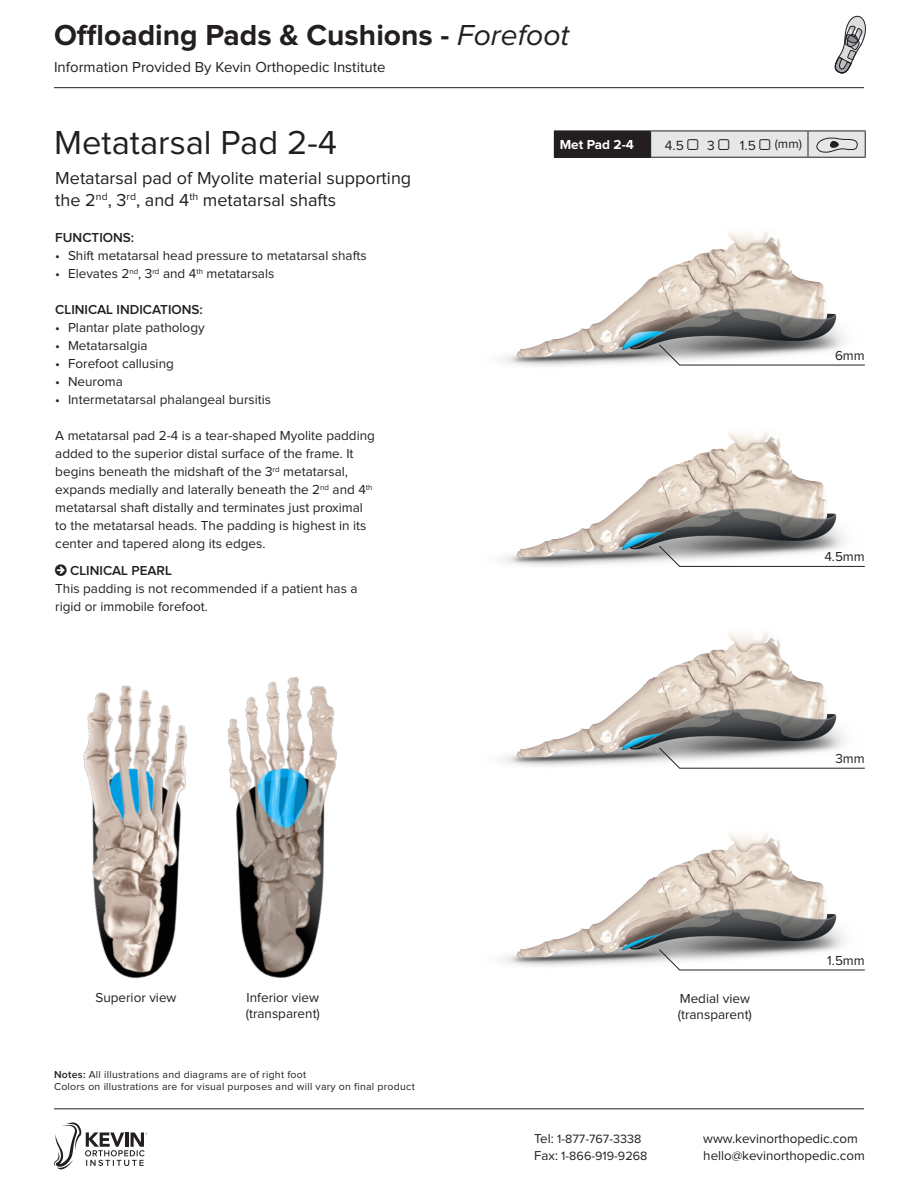
<style>
.page{position:relative;width:918px;height:1188px;background:#fff}
.page>*{position:absolute;margin:0;border:0;box-sizing:border-box;transform-origin:0 0}
.TERM_NAME_2{font:34.5px "Proxima Nova";color:#231f20}
.MAIN_HEADLINE{font:700 30px "Proxima Nova";color:#231f20}
.DESCRIPTION_MEAT_TEX{font:18px/22.5px "Proxima Nova";color:#231f20}
.t1{font:15px "Proxima Nova";color:#231f20}
.content_list_text{font:13.8px "Proxima Nova";color:#231f20}
.DESCRIPTION_MEAT_TEX-2{font:13.5px/18px "Proxima Nova";color:#231f20}
.DESCRIPTION_MEAT_TEX-3{font:600 13.5px "Proxima Nova";color:#231f20}
.TERM_NAME{font:600 13.5px "Proxima Nova";color:#231f20}
.TERM_NAME_2-2{font:700 13.5px "Proxima Nova";color:#fff}
.t2{font:13.35px/16.5px "Proxima Nova";color:#231f20}
.content_list_text-2{font:12.9px "Proxima Nova";color:#231f20}
.t3{font:12.45px/16.5px "Proxima Nova";color:#231f20}
.DESCRIPTION_MEAT_TEX-4{font:10.5px "Proxima Nova";letter-spacing:.025em;color:#231f20}
.s1{font-weight:400;font-style:italic}
.s2{font-weight:600}
.s3{font-size:13.35px}
</style>
<div class="page">
<hr style="left:54px;top:1109px;width:810px;height:1px;background:#231f20">
<hr style="left:54px;top:87px;width:810px;height:1px;background:#231f20">
<svg style="left:54px;top:1122px;width:93px;height:48px"></svg>
<svg style="left:834px;top:16px;width:32px;height:58px"></svg>
<img style="left:501px;top:833px;width:364px;height:138px">
<svg style="left:659px;top:949px;width:206px;height:21px"></svg>
<img style="left:501px;top:633px;width:343px;height:133px">
<svg style="left:659px;top:747px;width:206px;height:22px"></svg>
<img style="left:501px;top:432px;width:343px;height:134px">
<svg style="left:659px;top:546px;width:206px;height:21px"></svg>
<img style="left:501px;top:232px;width:343px;height:134px">
<svg style="left:659px;top:344px;width:206px;height:22px"></svg>
<img style="left:287px;top:677px;width:50px;height:301px">
<img style="left:83px;top:681px;width:204px;height:298px">
<div style="left:554px;top:131px;width:97px;height:26px;background:#231f20"></div>
<hr style="left:554px;top:157px;width:97px;height:1px;background:#231f20">
<hr style="left:651px;top:157px;width:157px;height:1px;background:#231f20">
<hr style="left:808px;top:157px;width:58px;height:1px;background:#231f20">
<svg style="left:650px;top:131px;width:216px;height:26px;background:#d9d9db"></svg>
<p class="MAIN_HEADLINE" style="left:54px;top:22px;width:517px">Offloading Pads &amp; Cushions - <span class="s1">Forefoot</span></p>
<p class="t1" style="left:54px;top:60px;width:333px">Information Provided By Kevin Orthopedic Institute</p>
<p class="TERM_NAME_2" style="left:54px;top:127px;width:284px">Metatarsal Pad 2-4</p>
<p class="TERM_NAME_2-2" style="left:560px;top:139px;width:76px">Met Pad 2-4</p>
<p class="content_list_text" style="left:665px;top:139px;width:21px">4.5</p>
<p class="content_list_text" style="left:707px;top:139px;width:9px">3</p>
<p class="content_list_text" style="left:740px;top:139px;width:17px">1.5</p>
<p class="content_list_text-2" style="left:775px;top:138px;width:29px">(mm)</p>
<p class="DESCRIPTION_MEAT_TEX" style="left:55px;top:167px;width:357px">Metatarsal pad of Myolite material supporting the 2<sup>nd</sup>, 3<sup>rd</sup>, and 4<sup>th</sup> metatarsal shafts</p>
<p class="TERM_NAME" style="left:55px;top:232px;width:80px">FUNCTIONS:</p>
<p class="DESCRIPTION_MEAT_TEX-2" style="left:55px;top:247px;width:313px">• Shift metatarsal head pressure to metatarsal shafts</p>
<p class="DESCRIPTION_MEAT_TEX-2" style="left:55px;top:265px;width:221px">• Elevates 2<sup>nd</sup>, 3<sup>rd</sup> and 4<sup>th</sup> metatarsals</p>
<p class="DESCRIPTION_MEAT_TEX-3" style="left:55px;top:304px;width:149px">CLINICAL INDICATIONS:</p>
<p class="DESCRIPTION_MEAT_TEX-2" style="left:55px;top:319px;width:151px">• Plantar plate pathology</p>
<p class="DESCRIPTION_MEAT_TEX-2" style="left:55px;top:337px;width:94px">• Metatarsalgia</p>
<p class="DESCRIPTION_MEAT_TEX-2" style="left:55px;top:355px;width:120px">• Forefoot callusing</p>
<p class="DESCRIPTION_MEAT_TEX-2" style="left:55px;top:373px;width:69px">• Neuroma</p>
<p class="DESCRIPTION_MEAT_TEX-2" style="left:55px;top:391px;width:217px">• Intermetatarsal phalangeal bursitis</p>
<p class="DESCRIPTION_MEAT_TEX-2" style="left:55px;top:427px;width:321px">A metatarsal pad 2-4 is a tear-shaped Myolite padding added to the superior distal surface of the frame. It begins beneath the midshaft of the 3<sup>rd</sup> metatarsal, expands medially and laterally beneath the 2<sup>nd</sup> and 4<sup>th </sup>metatarsal shaft distally and terminates just proximal to the metatarsal heads. The padding is highest in its center and tapered along its edges.</p>
<p class="DESCRIPTION_MEAT_TEX-2" style="left:55px;top:562px;width:304px;text-indent:15px"><span class="s2">CLINICAL PEARL<br></span>This padding is not recommended if a patient has a rigid or immobile forefoot.</p>
<p class="DESCRIPTION_MEAT_TEX-2" style="left:835px;top:347px;width:31px">6mm</p>
<p class="DESCRIPTION_MEAT_TEX-2" style="left:824px;top:548px;width:42px">4.5mm</p>
<p class="DESCRIPTION_MEAT_TEX-2" style="left:835px;top:750px;width:31px">3mm</p>
<p class="DESCRIPTION_MEAT_TEX-2" style="left:96px;top:989px;width:82px">Superior view</p>
<p class="DESCRIPTION_MEAT_TEX-2" style="left:247px;top:989px;width:74px">Inferior view</p>
<p class="DESCRIPTION_MEAT_TEX-2" style="left:246px;top:1005px;width:76px">(transparent)</p>
<p class="DESCRIPTION_MEAT_TEX-4" style="left:54px;top:1069px;width:254px"><span class="s2">Notes:</span> All illustrations and diagrams are of right foot</p>
<p class="DESCRIPTION_MEAT_TEX-4" style="left:54px;top:1081px;width:362px">Colors on illustrations are for visual purposes and will vary on final product</p>
<p class="DESCRIPTION_MEAT_TEX-2" style="left:680px;top:990px;width:72px">Medial view</p>
<p class="DESCRIPTION_MEAT_TEX-2" style="left:678px;top:1006px;width:76px">(transparent)</p>
<p class="DESCRIPTION_MEAT_TEX-2" style="left:827px;top:952px;width:39px">1.5mm</p>
<p class="t3" style="left:534px;top:1131px;width:115px"><span class="s3">Tel:</span> 1-877-767-3338<br><span class="s3">Fax:</span> 1-866-919-9268</p>
<p class="t2" style="left:703px;top:1131px;width:163px">www.kevinorthopedic.com hello@kevinorthopedic.com</p>
</div>
